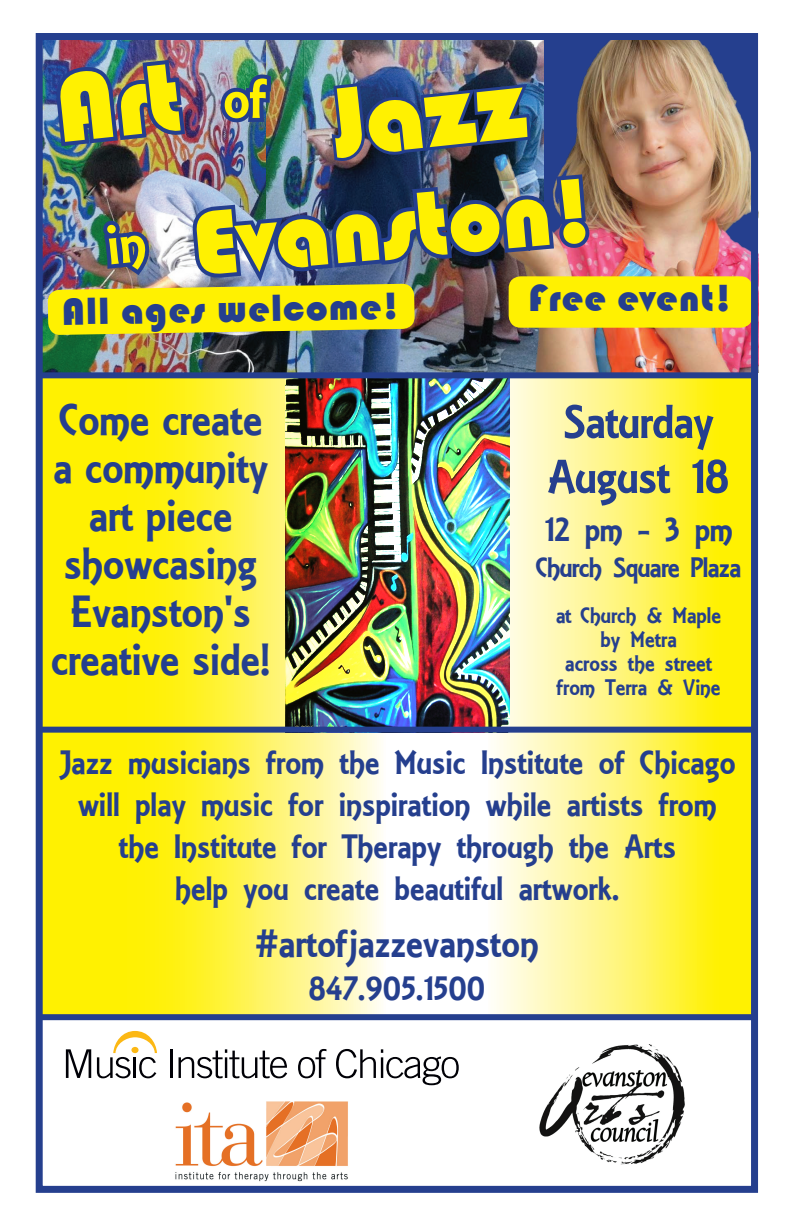
<style>
.page{position:relative;width:792px;height:1224px;background:#fff}
.page>*{position:absolute;margin:0;border:0;box-sizing:border-box;transform-origin:0 0}
.t1{font:102px "Bauhaus 93";color:#fff101}
.t2{font:95px "Bauhaus 93";color:#fff101}
.t3{font:60px "ARESSENCE";color:#fff101}
.t4{font:51px/55px "ARESSENCE";letter-spacing:-.01em;color:#253f8e;text-align:center}
.t5{font:48px/48px "ARESSENCE";color:#253f8e;text-align:center}
.t6{font:42px "ARESSENCE";color:#253f8e}
.t7{font:39px "Bauhaus 93";letter-spacing:.025em;color:#253f8e}
.t8{font:36px/42px "ARESSENCE";color:#253f8e;text-align:center}
.t9{font:30px "ARESSENCE";letter-spacing:-.025em;color:#253f8e}
.t10{font:24px/24px "ARESSENCE";color:#253f8e;text-align:center}
</style>
<div class="page">
<svg style="left:494px;top:378px;width:256px;height:636px;background:#fef46e"></svg>
<svg style="left:44px;top:378px;width:337px;height:636px;background:#fef234"></svg>
<img style="left:44px;top:41px;width:223px;height:331px">
<img style="left:267px;top:41px;width:220px;height:331px">
<img style="left:214px;top:70px;width:62px;height:58px">
<img style="left:328px;top:80px;width:159px;height:83px">
<img style="left:539px;top:1044px;width:146px;height:121px">
<svg style="left:66px;top:1049px;width:25px;height:29px"></svg>
<hr style="left:170px;top:1049px;width:3px;height:29px;background:#000006">
<svg style="left:179px;top:1049px;width:108px;height:29px"></svg>
<svg style="left:298px;top:1049px;width:28px;height:29px"></svg>
<svg style="left:336px;top:1049px;width:123px;height:36px"></svg>
<svg style="left:97px;top:1031px;width:60px;height:47px"></svg>
<img style="left:487px;top:41px;width:263px;height:331px">
<div style="left:509px;top:276px;width:244px;height:52px;background:#fff101;border-radius:12px"></div>
<img style="left:286px;top:378px;width:223px;height:349px">
<div style="left:39px;top:1014px;width:717px;height:6px;background:#253f8e"></div>
<div style="left:39px;top:727px;width:717px;height:6px;background:#253f8e"></div>
<div style="left:36px;top:33px;width:722px;height:1160px;border:7px solid #253f8e"></div>
<div style="left:36px;top:372px;width:718px;height:6px;background:#253f8e"></div>
<img style="left:175px;top:1101px;width:173px;height:81px">
<img style="left:50px;top:56px;width:139px;height:95px">
<img style="left:48px;top:170px;width:548px;height:165px">
<h3 class="t3" style="left:223px;top:65px;width:44px">of</h3>
<h1 class="t1" style="left:328px;top:66px;width:193px;rotate:-6deg">Jazz</h1>
<h2 class="t2" style="left:188px;top:191px;width:403px;rotate:-5deg">Evanston!</h2>
<p class="t7" style="left:529px;top:276px;width:205px">Free event!</p>
<p class="t7" style="left:61px;top:290px;width:339px;rotate:-1deg">All ages welcome!</p>
<h3 class="t5" style="left:51px;top:396px;width:221px">Come create a community art piece showcasing<br>Evanston's creative side!</h3>
<h3 class="t4" style="left:548px;top:394px;width:183px">Saturday<br>August 18</h3>
<p class="t8" style="left:545px;top:509px;width:190px">12 pm - 3 pm</p>
<p class="t9" style="left:536px;top:550px;width:207px">Church Square Plaza</p>
<p class="t10" style="left:556px;top:603px;width:166px">at Church &amp; Maple by Metra<br>across the street from Terra &amp; Vine</p>
<p class="t8" style="left:59px;top:741px;width:678px">Jazz musicians from the Music Institute of Chicago will play music for inspiration while artists from the Institute for Therapy through the Arts<br>help you create beautiful artwork.</p>
<p class="t6" style="left:255px;top:919px;width:285px">#artofjazzevanston</p>
<p class="t8" style="left:309px;top:967px;width:178px">847.905.1500</p>
</div>
